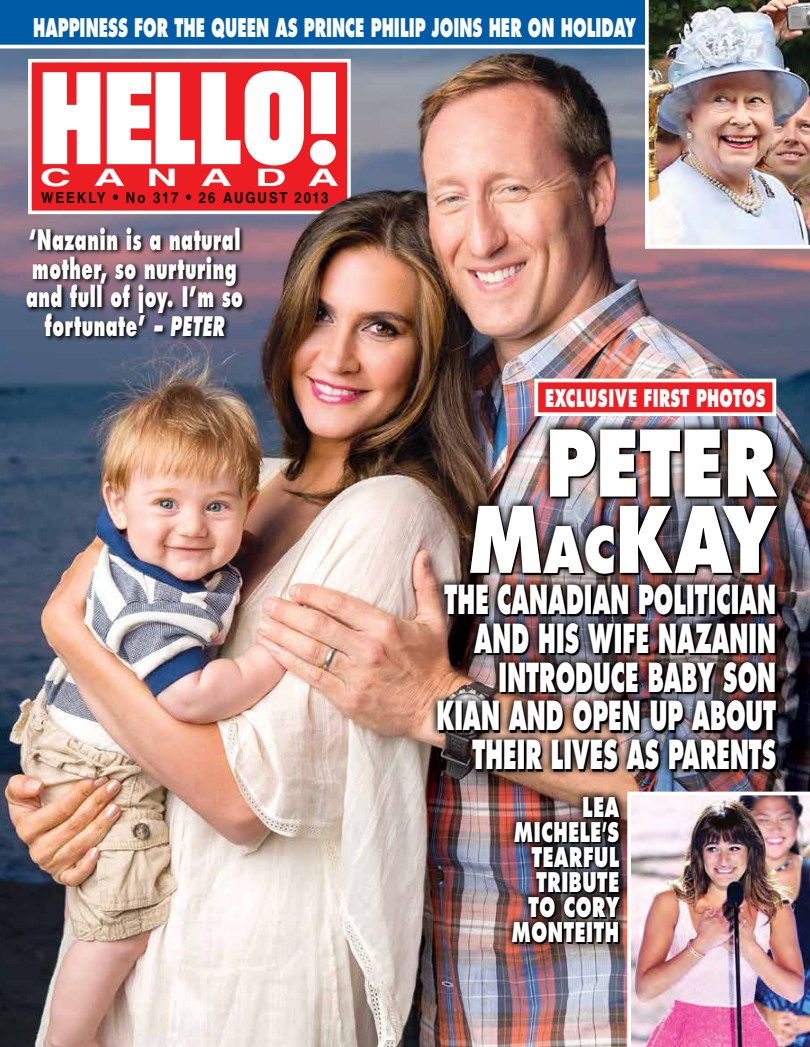
<style>
.page{position:relative;width:810px;height:1047px;background:#fff}
.page>*{position:absolute;margin:0;border:0;box-sizing:border-box;transform-origin:0 0}
.t1{font:800 88.75px/76.2px "Futura";color:#fff;text-align:right;scale:.78 1}
.t2{font:800 38.75px/38.8px "Futura";color:#fff;text-align:right;scale:.56 1}
.t3{font:800 27.5px/28.8px "Futura";letter-spacing:.03em;color:#fff;text-align:center;scale:.6 1}
.t4{font:800 26.25px "Futura";color:#fff;scale:.67 1}
.t5{font:800 26.25px "Futura";color:#fff;scale:.4 1}
.t6{font:800 25px "Futura";color:#fff;scale:.6 1}
.t7{font:700 24.12px "Helvetica LT Std";color:#fff;scale:1.8 1}
.t8{font:800 23.75px "Futura";color:#fff;scale:.62 1}
.t9{font:700 15.12px "Helvetica LT Std";letter-spacing:.15em;color:#000;scale:.87 1}
.s1{font-size:16.38px}
.s2{font-style:italic}
.s3{font-style:italic;font-size:26.25px}
.s4{font-size:62.12px}
</style>
<div class="page">
<img style="left:0;top:48px;width:810px;height:998px">
<div style="left:28px;top:59px;width:323px;height:155px;background:#ed1d24;border:4px solid #fff"></div>
<div style="left:310px;top:140px;width:26px;height:25px;background:#fff;border-radius:50%"></div>
<div style="left:311px;top:72px;width:25px;height:62px;background:#fff"></div>
<svg style="left:107px;top:72px;width:88px;height:92px"></svg>
<svg style="left:43px;top:72px;width:57px;height:92px;background:#fce2e3"></svg>
<svg style="left:201px;top:70px;width:103px;height:95px"></svg>
<svg style="left:24px;top:225px;width:224px;height:117px;background:#574b5b"></svg>
<img style="left:627px;top:791px;width:183px;height:255px">
<div style="left:0;top:0;width:645px;height:45px;background:#005ba6"></div>
<img style="left:645px;top:0;width:165px;height:249px">
<img style="left:268px;top:145px;width:163px;height:161px">
<div style="left:534px;top:378px;width:242px;height:38px;background:#ed1d24;border:4px solid #fffffb"></div>
<img style="left:505px;top:788px;width:122px;height:161px">
<img style="left:430px;top:421px;width:354px;height:356px">
<p class="t6" style="left:33px;top:12px;width:19px">HAPPINESS</p>
<p class="t6" style="left:134px;top:12px;width:171px">FOR THE QUEEN</p>
<p class="t6" style="left:275px;top:12px;width:65px">AS PRINCE</p>
<p class="t6" style="left:371px;top:12px;width:16px">PHILIP</p>
<p class="t6" style="left:432px;top:12px;width:32px">JOINS</p>
<p class="t6" style="left:489px;top:12px;width:139px">HER ONHOLIDAY</p>
<p class="t7" style="left:40px;top:163px;width:167px">CANADA</p>
<p class="t9" style="left:41px;top:188px;width:332px">WEEKLY <span class="s1">•</span> NO 317 <span class="s1">•</span> 26 AUGUST 2013</p>
<p class="t3" style="left:26px;top:225px;width:363px">‘NAZANIN IS A NATURAL<br>MOTHER, SO NURTURING<br>AND FULL OF JOY. I’M SO<br>FORTUNATE’ <span class="s2">–</span> <span class="s3">PETER</span></p>
<p class="t8" style="left:545px;top:382px;width:37px">EXCLUSIVE</p>
<p class="t8" style="left:644px;top:382px;width:16px">FIRST</p>
<p class="t8" style="left:696px;top:382px;width:20px">PHOTOS</p>
<h1 class="t1" style="left:468px;top:425px;width:396px">PETER<br>M<span class="s4">AC</span>KAY</h1>
<p class="t2" style="left:437px;top:580px;width:608px">THE CANADIAN POLITICIAN<br>AND HIS WIFE NAZANIN<br>INTRODUCE BABY SON<br>KIAN AND OPEN UP ABOUT<br>THEIR LIVES AS PARENTS</p>
<p class="t4" style="left:583px;top:790px;width:19px">LEA</p>
<p class="t4" style="left:514px;top:815px;width:20px">MICHELE</p>
<p class="t5" style="left:602px;top:815px;width:39px">’S</p>
<p class="t4" style="left:532px;top:840px;width:20px">TEARFUL</p>
<p class="t4" style="left:537px;top:865px;width:19px">TRIBUTE</p>
<p class="t4" style="left:528px;top:890px;width:75px">TO CORY</p>
<p class="t4" style="left:512px;top:915px;width:21px">MONTEITH</p>
<p class="t4" style="left:514px;top:815px;width:20px">E</p>
<p class="t4" style="left:537px;top:865px;width:13px">T</p>
<p class="t4" style="left:512px;top:915px;width:21px">T</p>
</div>
